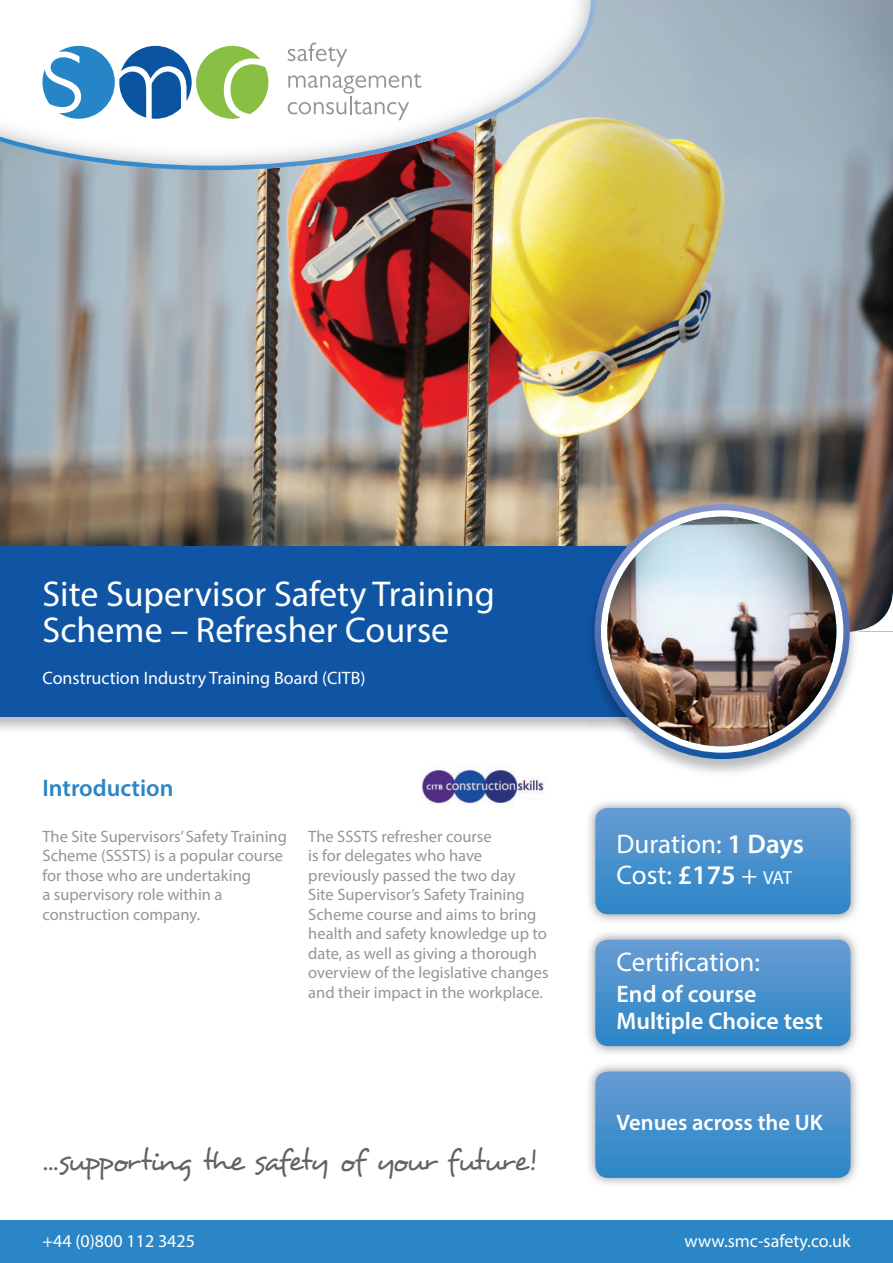
<style>
.page{position:relative;width:893px;height:1263px;background:#fff}
.page>*{position:absolute;margin:0;border:0;box-sizing:border-box;transform-origin:0 0}
.t1{font:36px/36px "Myriad Pro";color:#fff}
.t2{font:30px "Desyrel";letter-spacing:-.075em;color:#636366}
.t3{font:27px/31.2px "Myriad Pro";color:#fff}
.t4{font:600 24px/27px "Myriad Pro";color:#fff}
.t5{font:600 24px "Myriad Pro";color:#2a86c7}
.t6{font:600 22.5px "Myriad Pro";color:#fff}
.t7{font:18px "Myriad Pro";color:#fff}
.t8{font:16.5px/19.5px "Myriad Pro";color:#939598}
.s1{font-weight:600}
.s2{font-size:18.9px}
</style>
<div class="page">
<img style="left:0;top:0;width:893px;height:589px">
<div style="left:0;top:1220px;width:893px;height:43px;background:#2a86c7"></div>
<svg style="left:0;top:0;width:595px;height:170px"></svg>
<div style="left:0;top:546px;width:672px;height:171px;background:#1055a3"></div>
<img style="left:585px;top:503px;width:274px;height:270px">
<svg style="left:850px;top:589px;width:43px;height:43px"></svg>
<img style="left:585px;top:717px;width:62px;height:18px">
<img style="left:585px;top:546px;width:42px;height:171px">
<svg style="left:594px;top:504px;width:256px;height:255px;background:#5476b4"></svg>
<svg style="left:601px;top:510px;width:242px;height:243px"></svg>
<img style="left:607px;top:517px;width:229px;height:229px;border-radius:50%">
<img style="left:589px;top:802px;width:268px;height:119px">
<div style="left:595px;top:808px;width:255px;height:106px;background:linear-gradient(to bottom,#679cd3,#2b86c7);border-radius:13px"></div>
<img style="left:589px;top:933px;width:268px;height:120px">
<div style="left:595px;top:940px;width:255px;height:106px;background:linear-gradient(to bottom,#679cd3,#2b86c7);border-radius:13px"></div>
<img style="left:589px;top:1065px;width:268px;height:119px">
<div style="left:595px;top:1072px;width:255px;height:106px;background:linear-gradient(to bottom,#679cd3,#2b86c7);border-radius:13px"></div>
<img style="left:421px;top:765px;width:128px;height:40px">
<h1 class="t1" style="left:42px;top:578px;width:454px">Site Supervisor Safety Training<br>Scheme – Refresher Course</h1>
<p class="t7" style="left:42px;top:672px;width:325px">Construction Industry Training Board (CITB)</p>
<h3 class="t5" style="left:42px;top:778px;width:132px">Introduction</h3>
<p class="t8" style="left:42px;top:828px;width:246px">The Site Supervisors’ Safety Training<br>Scheme (SSSTS) is a popular course for those who are undertaking<br>a supervisory role within a construction company.</p>
<p class="t8" style="left:308px;top:828px;width:242px">The SSSTS refresher course<br>is for delegates who have previously passed the two day<br>Site Supervisor’s Safety Training<br>Scheme course and aims to bring health and safety knowledge up to date, as well as giving a thorough overview of the legislative changes and their impact in the workplace.</p>
<h2 class="t2" style="left:42px;top:1143px;width:495px">...supporting the safety of your future!</h2>
<h3 class="t3" style="left:616px;top:830px;width:189px">Duration: <span class="s1">1 Days<br></span>Cost: <span class="s1">£175</span> + <span class="s2">VAT</span></h3>
<h3 class="t3" style="left:616px;top:948px;width:145px">Certification:</h3>
<h3 class="t4" style="left:616px;top:983px;width:208px">End of course<br>Multiple Choice test</h3>
<h3 class="t6" style="left:616px;top:1114px;width:208px">Venues across the UK</h3>
<p class="t7" style="left:42px;top:1234px;width:154px">+44 (0)800 112 3425</p>
<p class="t7" style="left:684px;top:1234px;width:167px">www.smc-safety.co.uk</p>
</div>
